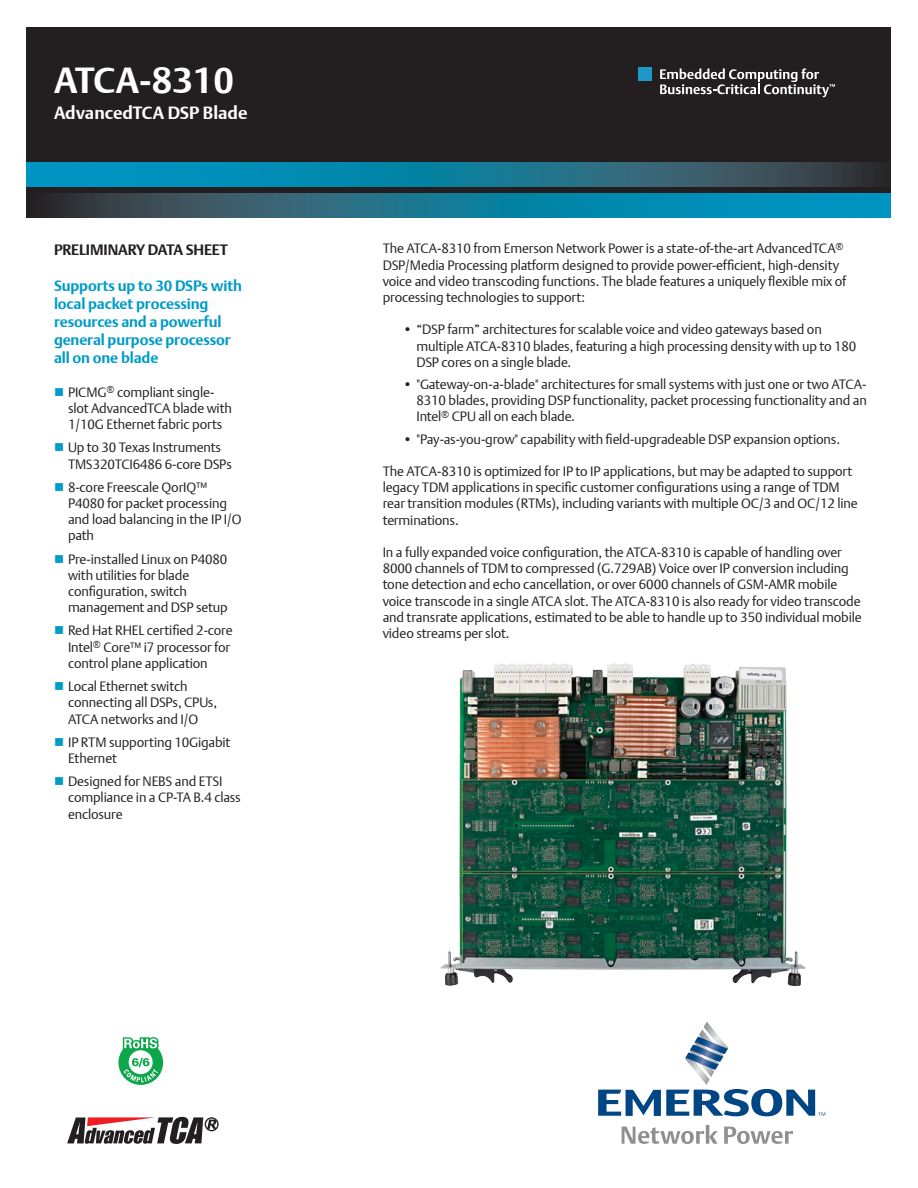
<style>
.page{position:relative;width:918px;height:1188px;background:#fff}
.page>*{position:absolute;margin:0;border:0;box-sizing:border-box;transform-origin:0 0}
._1_Cover_Headline{font:700 36.15px "DTL Argo T";color:#fff}
._1_Cover_subhead{font:700 17.7px "DTL Argo T";color:#fff}
.t1{font:700 15px/18px "DTL Argo T";letter-spacing:-.01em;color:#009bc8}
._1_Cover_Bullet_Head{font:700 15px "DTL Argo T";letter-spacing:-.01em;color:#231f20}
._1_COVER_Body_Copy{font:13.5px/16.2px "DTL Argo T Light";letter-spacing:-.01em;color:#231f20}
._1_COVER_Bullets{font:13.5px/16.2px "DTL Argo T Light";letter-spacing:-.01em;color:#231f20}
.s1{color:#009bc8}
</style>
<div class="page">
<div style="left:27px;top:27px;width:864px;height:190px;background:#231f20"></div>
<div style="left:638px;top:68px;width:14px;height:13px;background:#1c99c8"></div>
<svg style="left:660px;top:68px;width:175px;height:29px"></svg>
<svg style="left:51px;top:193px;width:840px;height:24px"></svg>
<svg style="left:27px;top:163px;width:853px;height:23px"></svg>
<svg style="left:598px;top:1021px;width:227px;height:95px"></svg>
<svg style="left:622px;top:1125px;width:96px;height:19px"></svg>
<svg style="left:724px;top:1127px;width:69px;height:17px"></svg>
<svg style="left:67px;top:1117px;width:151px;height:27px"></svg>
<svg style="left:118px;top:1037px;width:45px;height:48px"></svg>
<img style="left:440px;top:663px;width:366px;height:323px">
<p class="_1_Cover_Headline" style="left:54px;top:59px;width:182px">ATCA-8310</p>
<p class="_1_Cover_subhead" style="left:54px;top:102px;width:195px">AdvancedTCA DSP Blade</p>
<p class="_1_Cover_Bullet_Head" style="left:54px;top:240px;width:175px">PRELIMINARY DATA SHEET</p>
<p class="t1" style="left:54px;top:276px;width:189px">Supports up to 30 DSPs with local packet processing resources and a powerful general purpose processor all on one blade</p>
<p class="_1_COVER_Bullets" style="left:68px;top:384px;width:165px;text-indent:-14px"><span class="s1">■</span> PICMG<sup>®</sup> compliant single&shy;slot AdvancedTCA blade with<br>1/10G Ethernet fabric ports</p>
<p class="_1_COVER_Bullets" style="left:68px;top:439px;width:165px;text-indent:-14px"><span class="s1">■</span> Up to 30 Texas Instruments<br>TMS320TCI6486 6-core DSPs</p>
<p class="_1_COVER_Bullets" style="left:68px;top:479px;width:175px;text-indent:-14px"><span class="s1">■</span> 8-core Freescale QorIQ™<br>P4080 for packet processing and load balancing in the IP I/O path</p>
<p class="_1_COVER_Bullets" style="left:68px;top:551px;width:161px;text-indent:-14px"><span class="s1">■</span> Pre-installed Linux on P4080 with utilities for blade configuration, switch management and DSP setup</p>
<p class="_1_COVER_Bullets" style="left:68px;top:622px;width:166px;text-indent:-14px"><span class="s1">■</span> Red Hat RHEL certified 2-core<br>Intel<sup>®</sup> Core™ i7 processor for control plane application</p>
<p class="_1_COVER_Bullets" style="left:68px;top:678px;width:151px;text-indent:-14px"><span class="s1">■</span> Local Ethernet switch connecting all DSPs, CPUs,<br>ATCA networks and I/O</p>
<p class="_1_COVER_Bullets" style="left:68px;top:734px;width:164px;text-indent:-14px"><span class="s1">■</span> IP RTM supporting 10Gigabit<br>Ethernet</p>
<p class="_1_COVER_Bullets" style="left:68px;top:773px;width:174px;text-indent:-14px"><span class="s1">■</span> Designed for NEBS and ETSI compliance in a CP-TA B.4 class enclosure</p>
<p class="_1_COVER_Body_Copy" style="left:383px;top:240px;width:465px">The ATCA-8310 from Emerson Network Power is a state-of-the-art AdvancedTCA<sup>® </sup>DSP/Media Processing platform designed to provide power-efficient, high-density voice and video transcoding functions. The blade features a uniquely flexible mix of processing technologies to support:</p>
<p class="_1_COVER_Body_Copy" style="left:416px;top:321px;width:442px;text-indent:-14px">• “DSP farm” architectures for scalable voice and video gateways based on multiple ATCA-8310 blades, featuring a high processing density with up to 180<br>DSP cores on a single blade.</p>
<p class="_1_COVER_Body_Copy" style="left:416px;top:376px;width:452px;text-align:justify;text-indent:-14px">• "Gateway-on-a-blade" architectures for small systems with just one or two ATCA-8310 blades, providing DSP functionality, packet processing functionality and an Intel<sup>®</sup> CPU all on each blade.</p>
<p class="_1_COVER_Body_Copy" style="left:403px;top:431px;width:439px">• "Pay-as-you-grow" capability with field-upgradeable DSP expansion options.</p>
<p class="_1_COVER_Body_Copy" style="left:383px;top:463px;width:477px">The ATCA-8310 is optimized for IP to IP applications, but may be adapted to support legacy TDM applications in specific customer configurations using a range of TDM rear transition modules (RTMs), including variants with multiple OC/3 and OC/12 line terminations.</p>
<p class="_1_COVER_Body_Copy" style="left:383px;top:544px;width:481px">In a fully expanded voice configuration, the ATCA-8310 is capable of handling over 8000 channels of TDM to compressed (G.729AB) Voice over IP conversion including tone detection and echo cancellation, or over 6000 channels of GSM-AMR mobile voice transcode in a single ATCA slot. The ATCA-8310 is also ready for video transcode and transrate applications, estimated to be able to handle up to 350 individual mobile video streams per slot.</p>
</div>
